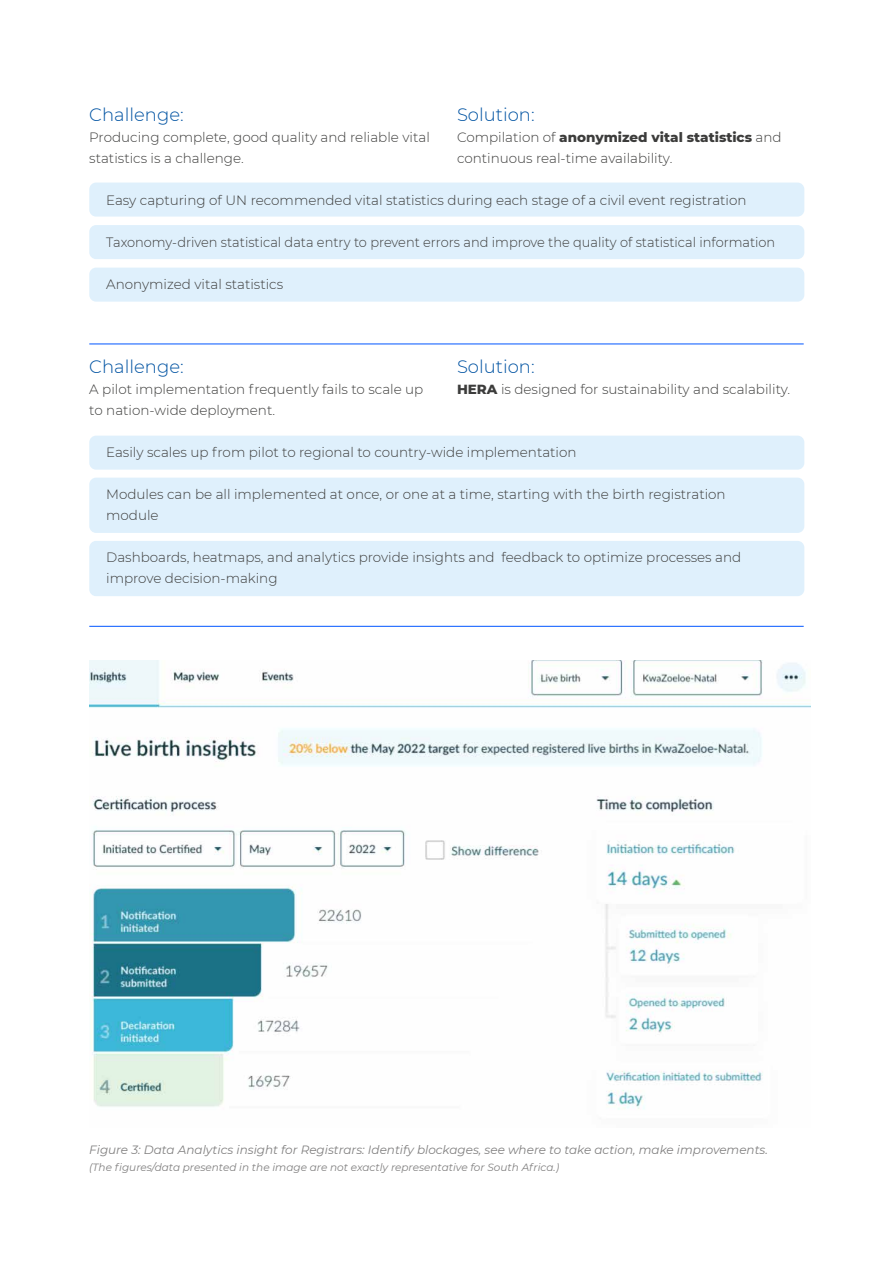
<style>
.page{position:relative;width:893px;height:1263px;background:#fff}
.page>*{position:absolute;margin:0;border:0;box-sizing:border-box;transform-origin:0 0}
.t1{font:300 18px "Montserrat";color:#0053a2}
.t2{font:300 13.5px/21px "Montserrat";color:#3c3c3b}
.t3{font:300 13.5px "Montserrat";color:#3c3c3b;scale:.96 1}
.t4{font:italic 12px "Montserrat";color:#818080}
.t5{font:italic 10.5px "Montserrat";color:#818080}
.s1{font-weight:800}
</style>
<div class="page">
<img style="left:89px;top:661px;width:721px;height:449px">
<hr style="left:89px;top:626px;width:715px;height:1px;background:#05f">
<div style="left:89px;top:268px;width:715px;height:34px;background:#dff0fc;border-radius:7px"></div>
<div style="left:89px;top:541px;width:715px;height:55px;background:#dff0fc;border-radius:7px"></div>
<div style="left:89px;top:225px;width:715px;height:34px;background:#dff0fc;border-radius:7px"></div>
<div style="left:89px;top:183px;width:715px;height:34px;background:#dff0fc;border-radius:7px"></div>
<div style="left:89px;top:478px;width:715px;height:55px;background:#dff0fc;border-radius:7px"></div>
<div style="left:89px;top:436px;width:715px;height:34px;background:#dff0fc;border-radius:7px"></div>
<hr style="left:89px;top:344px;width:715px;height:1px;background:#05f">
<h1 class="t1" style="left:89px;top:102px;width:96px">Challenge:</h1>
<p class="t2" style="left:89px;top:126px;width:342px">Producing complete, good quality and reliable vital statistics is a challenge.</p>
<h1 class="t1" style="left:457px;top:102px;width:79px">Solution:</h1>
<p class="t2" style="left:457px;top:126px;width:326px">Compilation of <span class="s1">anonymized vital statistics</span> and continuous real-time availability.</p>
<p class="t2" style="left:106px;top:189px;width:642px">Easy capturing of UN recommended vital statistics during each stage of a civil event registration</p>
<p class="t3" style="left:106px;top:233px;width:698px">Taxonomy-driven statistical data entry to prevent errors and improve the quality of statistical information</p>
<p class="t2" style="left:106px;top:273px;width:179px">Anonymized vital statistics</p>
<h1 class="t1" style="left:89px;top:354px;width:96px">Challenge:</h1>
<p class="t2" style="left:89px;top:378px;width:336px">A pilot implementation frequently fails to scale up to nation-wide deployment.</p>
<h1 class="t1" style="left:457px;top:354px;width:79px">Solution:</h1>
<p class="t2" style="left:457px;top:378px;width:335px"><span class="s1">HERA</span> is designed for sustainability and scalability.</p>
<p class="t2" style="left:106px;top:441px;width:472px">Easily scales up from pilot to regional to country-wide implementation</p>
<p class="t2" style="left:106px;top:483px;width:621px">Modules can be all implemented at once, or one at a time, starting with the birth registration module</p>
<p class="t2" style="left:106px;top:546px;width:637px">Dashboards, heatmaps, and analytics provide insights and feedback to optimize processes and improve decision-making</p>
<p class="t4" style="left:89px;top:1142px;width:680px">Figure 3: Data Analytics insight for Registrars: Identify blockages, see where to take action, make improvements.</p>
<p class="t5" style="left:89px;top:1160px;width:471px">(The figures/data presented in the image are not exactly representative for South Africa.)</p>
</div>
